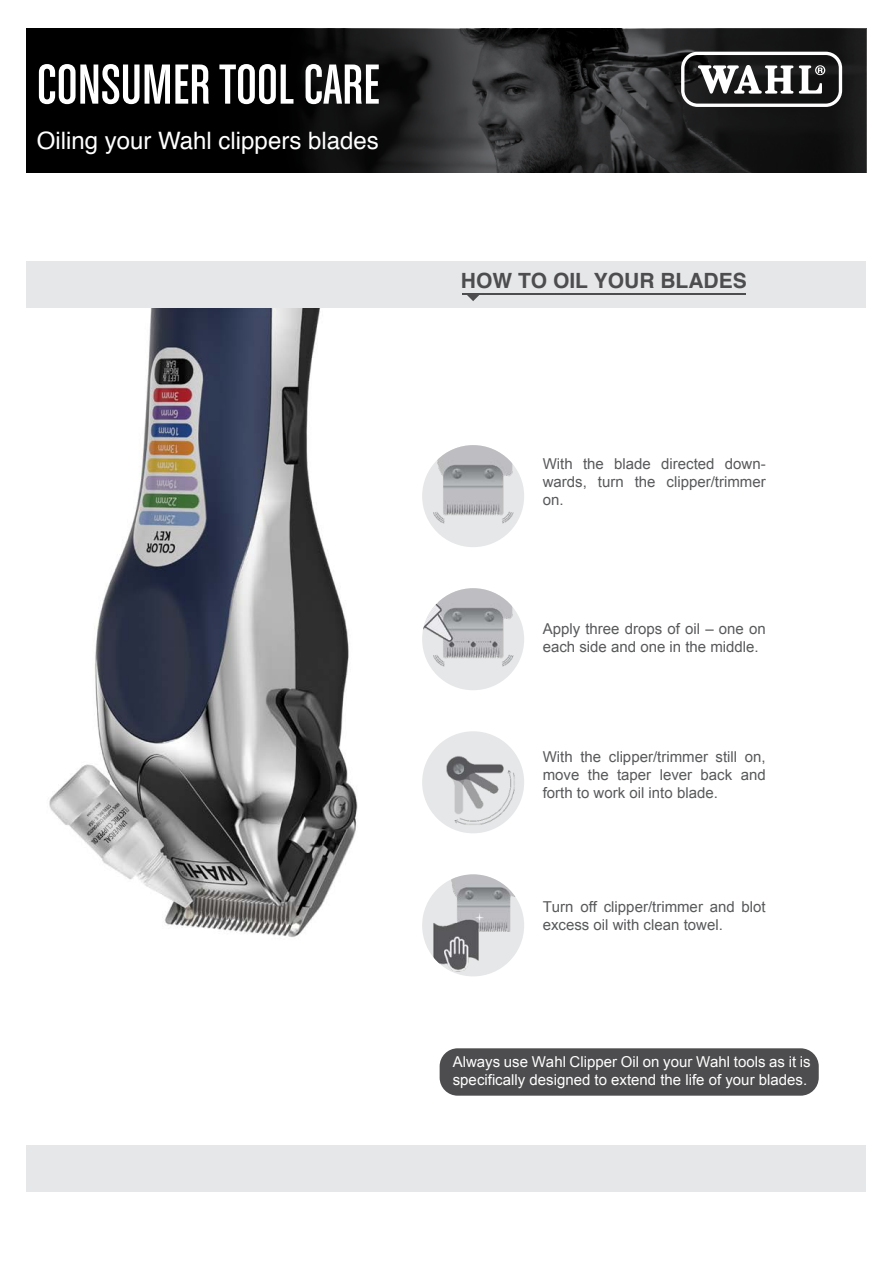
<style>
.page{position:relative;width:893px;height:1263px;background:#fff}
.page>*{position:absolute;margin:0;border:0;box-sizing:border-box;transform-origin:0 0}
.t1{font:60px "Chalet Comprime Cologne Sixty";color:#fff}
.t2{font:24px "Helvetica";color:#fff}
.t3{font:700 21px "Helvetica";color:#4d4d4f}
.t4{font:15px/18px "Arial";color:#58595b;text-align:justify}
.t5{font:15px/18px "Arial";color:#fff}
</style>
<div class="page">
<svg style="left:27px;top:29px;width:839px;height:143px;background:#171718"></svg>
<img style="left:26px;top:289px;width:332px;height:867px">
<svg style="left:681px;top:52px;width:161px;height:55px"></svg>
<div style="left:27px;top:1145px;width:839px;height:46px;background:#e6e7e8"></div>
<div style="left:440px;top:1048px;width:379px;height:48px;background:#4d4d4f;border-radius:18px"></div>
<div style="left:27px;top:262px;width:839px;height:46px;background:#e6e7e8"></div>
<hr style="left:462px;top:294px;width:284px;height:1px;background:#4d4d4f">
<svg style="left:467px;top:295px;width:12px;height:6px"></svg>
<img style="left:422px;top:445px;width:102px;height:102px;border-radius:51px">
<img style="left:422px;top:588px;width:102px;height:102px;border-radius:51px">
<img style="left:422px;top:731px;width:102px;height:102px;border-radius:51px">
<img style="left:422px;top:874px;width:102px;height:102px;border-radius:51px">
<h1 class="t1" style="left:37px;top:51px;width:344px">CONSUMER TOOL CARE</h1>
<h2 class="t2" style="left:37px;top:122px;width:343px">Oiling your Wahl clippers blades</h2>
<h3 class="t3" style="left:461px;top:264px;width:287px">HOW TO OIL YOUR BLADES</h3>
<p class="t4" style="left:543px;top:455px;width:224px">With the blade directed down&shy;wards, turn the clipper/trimmer on.</p>
<p class="t4" style="left:543px;top:620px;width:224px">Apply three drops of oil – one on each side and one in the middle.</p>
<p class="t4" style="left:543px;top:748px;width:224px">With the clipper/trimmer still on, move the taper lever back and forth to work oil into blade.</p>
<p class="t4" style="left:543px;top:897px;width:224px">Turn off clipper/trimmer and blot excess oil with clean towel.</p>
<p class="t5" style="left:453px;top:1053px;width:359px">Always use Wahl Clipper Oil on your Wahl tools as it is specifically designed to extend the life of your blades.</p>
</div>
